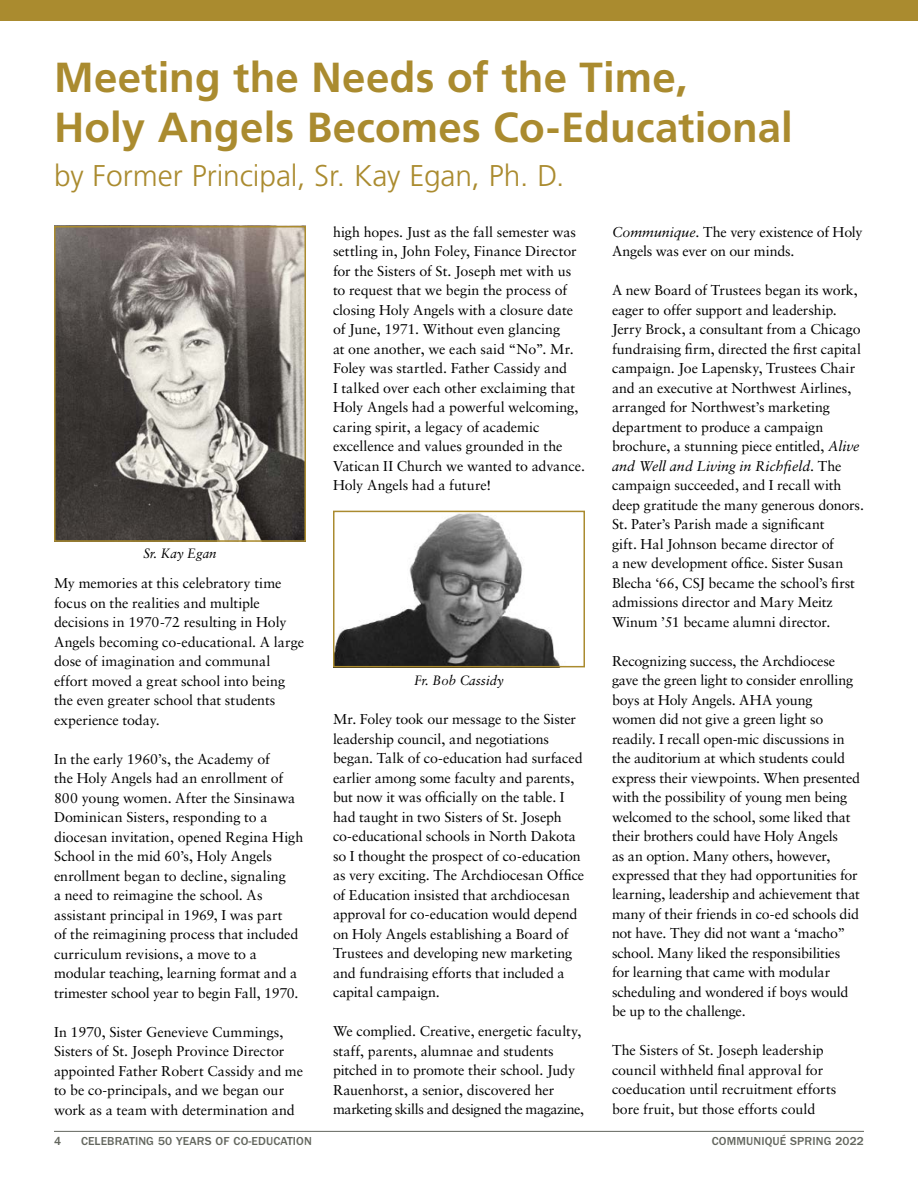
<style>
.page{position:relative;width:918px;height:1188px;background:#fff}
.page>*{position:absolute;margin:0;border:0;box-sizing:border-box;transform-origin:0 0}
.t1{font:700 42px/50.4px "Frutiger";letter-spacing:.005em;color:#aa8b2f}
.t2{font:300 30px "Frutiger";letter-spacing:-.005em;color:#aa8b2f}
.t3{font:14.25px/19.5px "Sabon";letter-spacing:-.005em;color:#000}
.t4{font:italic 13.5px "Sabon";color:#000}
.t5{font:500 12px "ITC Franklin Gothic Std";letter-spacing:.01em;color:#63665e}
.s1{font-style:italic}
</style>
<div class="page">
<hr style="left:54px;top:1131px;width:810px;height:1px;background:#63665e">
<div style="left:0;top:0;width:918px;height:20px;background:#aa8b2f"></div>
<img style="left:57px;top:229px;width:246px;height:310px">
<div style="left:54px;top:226px;width:252px;height:316px;border:2px solid #aa8b2f"></div>
<img style="left:336px;top:514px;width:224px;height:150px">
<div style="left:333px;top:511px;width:252px;height:156px;border:2px solid #aa8b2f"></div>
<h1 class="t1" style="left:54px;top:52px;width:740px">Meeting the Needs of the Time,<br>Holy Angels Becomes Co-Educational</h1>
<h2 class="t2" style="left:54px;top:159px;width:512px">by Former Principal, Sr. Kay Egan, Ph. D.</h2>
<p class="t4" style="left:143px;top:545px;width:75px">Sr. Kay Egan</p>
<p class="t3" style="left:54px;top:573px;width:252px">My memories at this celebratory time focus on the realities and multiple decisions in 1970-72 resulting in Holy Angels becoming co-educational. A large dose of imagination and communal effort moved a great school into being the even greater school that students experience today.</p>
<p class="t3" style="left:54px;top:749px;width:251px">In the early 1960’s, the Academy of<br>the Holy Angels had an enrollment of 800 young women. After the Sinsinawa Dominican Sisters, responding to a diocesan invitation, opened Regina High School in the mid 60’s, Holy Angels enrollment began to decline, signaling<br>a need to reimagine the school. As assistant principal in 1969, I was part<br>of the reimagining process that included curriculum revisions, a move to a modular teaching, learning format and a trimester school year to begin Fall, 1970.</p>
<p class="t3" style="left:54px;top:1022px;width:251px">In 1970, Sister Genevieve Cummings, Sisters of St. Joseph Province Director appointed Father Robert Cassidy and me to be co-principals, and we began our work as a team with determination and</p>
<p class="t3" style="left:333px;top:222px;width:253px">high hopes. Just as the fall semester was settling in, John Foley, Finance Director for the Sisters of St. Joseph met with us to request that we begin the process of closing Holy Angels with a closure date of June, 1971. Without even glancing<br>at one another, we each said “No”. Mr.<br>Foley was startled. Father Cassidy and<br>I talked over each other exclaiming that Holy Angels had a powerful welcoming, caring spirit, a legacy of academic excellence and values grounded in the Vatican II Church we wanted to advance.<br>Holy Angels had a future!</p>
<p class="t4" style="left:414px;top:673px;width:91px">Fr. Bob Cassidy</p>
<p class="t3" style="left:333px;top:709px;width:253px">Mr. Foley took our message to the Sister leadership council, and negotiations began. Talk of co-education had surfaced earlier among some faculty and parents, but now it was officially on the table. I had taught in two Sisters of St. Joseph co-educational schools in North Dakota so I thought the prospect of co-education as very exciting. The Archdiocesan Office of Education insisted that archdiocesan approval for co-education would depend on Holy Angels establishing a Board of Trustees and developing new marketing and fundraising efforts that included a capital campaign.</p>
<p class="t3" style="left:333px;top:1021px;width:253px">We complied. Creative, energetic faculty, staff, parents, alumnae and students pitched in to promote their school. Judy Rauenhorst, a senior, discovered her marketing skills and designed the magazine,</p>
<p class="t3" style="left:612px;top:222px;width:252px"><span class="s1">Communique.</span> The very existence of Holy<br>Angels was ever on our minds.</p>
<p class="t3" style="left:612px;top:280px;width:253px">A new Board of Trustees began its work, eager to offer support and leadership.<br>Jerry Brock, a consultant from a Chicago fundraising firm, directed the first capital campaign. Joe Lapensky, Trustees Chair and an executive at Northwest Airlines, arranged for Northwest’s marketing department to produce a campaign brochure, a stunning piece entitled, <span class="s1">Alive and Well and Living in Richfield</span>. The campaign succeeded, and I recall with deep gratitude the many generous donors.<br>St. Pater’s Parish made a significant<br>gift. Hal Johnson became director of<br>a new development office. Sister Susan Blecha ‘66, CSJ became the school’s first admissions director and Mary Meitz Winum ’51 became alumni director.</p>
<p class="t3" style="left:612px;top:651px;width:250px">Recognizing success, the Archdiocese gave the green light to consider enrolling boys at Holy Angels. AHA young women did not give a green light so readily. I recall open-mic discussions in the auditorium at which students could express their viewpoints. When presented with the possibility of young men being welcomed to the school, some liked that their brothers could have Holy Angels<br>as an option. Many others, however, expressed that they had opportunities for learning, leadership and achievement that many of their friends in co-ed schools did not have. They did not want a ‘macho” school. Many liked the responsibilities for learning that came with modular scheduling and wondered if boys would be up to the challenge.</p>
<p class="t3" style="left:612px;top:1041px;width:226px">The Sisters of St. Joseph leadership council withheld final approval for coeducation until recruitment efforts bore fruit, but those efforts could</p>
<p class="t5" style="left:54px;top:1135px;width:9px">4</p>
<p class="t5" style="left:81px;top:1135px;width:232px">CELEBRATING 50 YEARS OF CO-EDUCATION</p>
<p class="t5" style="left:712px;top:1135px;width:154px">COMMUNIQUÉ SPRING 2022</p>
</div>
